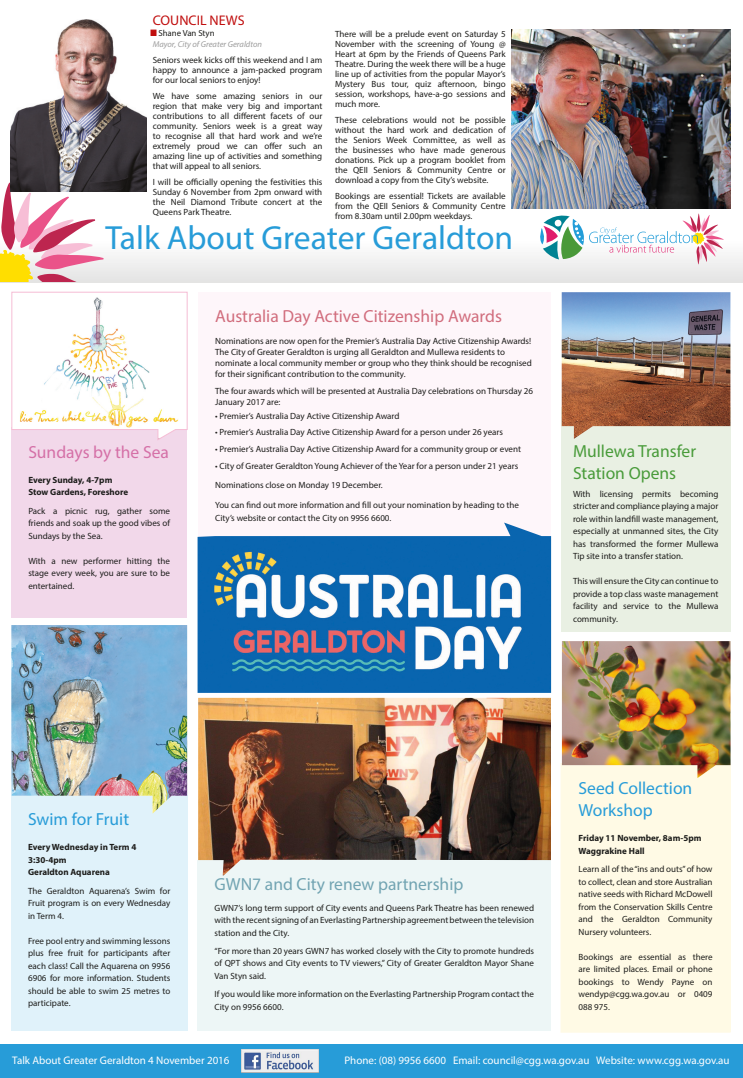
<style>
.page{position:relative;width:743px;height:1078px;background:#fff}
.page>*{position:absolute;margin:0;border:0;box-sizing:border-box;transform-origin:0 0}
.t1{font:33.6px "Myriad Pro";color:#279cd8}
.t2{font:17.5px "Myriad Pro";color:#d16d7d}
.t3{font:17.5px/22px "Myriad Pro";color:#279cd8}
.t4{font:17.5px "Myriad Pro";color:#72a4b2}
.t5{font:17.5px/22px "Myriad Pro";color:#499b3a}
.t6{font:17.5px "Myriad Pro";color:#d570a7}
.t7{font:14px "Myriad Pro";color:#c00e0e}
.copy{font:11px "Myriad Pro";color:#fff}
.Guardian_style_copy{font:9px/10px "Myriad Pro";color:#1d1d1b;text-align:justify}
.copy-2{font:9px/12.5px "Myriad Pro";color:#1d1d1b;text-align:justify}
.t8{font:700 9px/12.5px "Myriad Pro";color:#1d1d1b}
.t9{font:8.8px "Myriad Pro";color:#1d1d1b}
.t10{font:italic 8.5px "Myriad Pro";color:#9d9d9d}
</style>
<div class="page">
<div style="left:0;top:179px;width:743px;height:104px;background:linear-gradient(to bottom,#fff,#eee)"></div>
<div style="left:0;top:1044px;width:743px;height:33px;background:#279cd8"></div>
<svg style="left:538px;top:212px;width:185px;height:52px"></svg>
<svg style="left:0;top:182px;width:104px;height:100px"></svg>
<div style="left:561px;top:407px;width:169px;height:224px;background:#e9f0e3"></div>
<img style="left:11px;top:20px;width:135px;height:171px">
<div style="left:11px;top:795px;width:176px;height:235px;background:#e0f2fa"></div>
<div style="left:197px;top:859px;width:354px;height:171px;background:#edf6f6"></div>
<svg style="left:150px;top:30px;width:6px;height:6px"></svg>
<img style="left:198px;top:697px;width:353px;height:178px">
<div style="left:11px;top:427px;width:176px;height:190px;background:#f2d8ea"></div>
<svg style="left:11px;top:291px;width:177px;height:149px"></svg>
<div style="left:561px;top:763px;width:169px;height:268px;background:#fffae5"></div>
<div style="left:560px;top:763px;width:170px;height:269px;border:1px solid #fffae5"></div>
<img style="left:562px;top:641px;width:168px;height:137px">
<div style="left:198px;top:292px;width:353px;height:247px;background:#fef6fa"></div>
<img style="left:241px;top:1049px;width:77px;height:23px">
<img style="left:561px;top:292px;width:169px;height:147px">
<img style="left:197px;top:522px;width:354px;height:170px">
<img style="left:511px;top:30px;width:219px;height:178px">
<img style="left:11px;top:625px;width:176px;height:188px">
<p class="t7" style="left:153px;top:12px;width:93px">COUNCIL NEWS</p>
<p class="t9" style="left:158px;top:28px;width:58px">Shane Van Styn</p>
<p class="t10" style="left:153px;top:39px;width:111px">Mayor, City of Greater Geraldton</p>
<p class="Guardian_style_copy" style="left:153px;top:55px;width:171px">Seniors week kicks off this weekend and I am happy to announce a jam-packed program for our local seniors to enjoy!</p>
<p class="Guardian_style_copy" style="left:153px;top:91px;width:171px">We have some amazing seniors in our region that make very big and important contributions to all different facets of our community. Seniors week is a great way to recognise all that hard work and we’re extremely proud we can offer such an amazing line up of activities and something that will appeal to all seniors.</p>
<p class="Guardian_style_copy" style="left:153px;top:176px;width:171px">I will be officially opening the festivities this Sunday 6 November from 2pm onward with the Neil Diamond Tribute concert at the Queens Park Theatre.</p>
<p class="Guardian_style_copy" style="left:335px;top:29px;width:172px">There will be a prelude event on Saturday 5<br>November with the screening of Young @ Heart at 6pm by the Friends of Queens Park Theatre. During the week there will be a huge line up of activities from the popular Mayor’s Mystery Bus tour, quiz afternoon, bingo session, workshops, have-a-go sessions and much more.</p>
<p class="Guardian_style_copy" style="left:335px;top:115px;width:172px">These celebrations would not be possible without the hard work and dedication of the Seniors Week Committee, as well as the businesses who have made generous donations. Pick up a program booklet from the QEII Seniors &amp; Community Centre or download a copy from the City’s website.</p>
<p class="Guardian_style_copy" style="left:335px;top:190px;width:172px">Bookings are essential! Tickets are available from the QEII Seniors &amp; Community Centre from 8.30am until 2.00pm weekdays.</p>
<p class="t1" style="left:105px;top:217px;width:409px">Talk About Greater Geraldton</p>
<p class="t6" style="left:28px;top:441px;width:142px">Sundays by the Sea</p>
<p class="t8" style="left:28px;top:473px;width:101px">Every Sunday, 4-7pm<br>Stow Gardens, Foreshore</p>
<p class="copy-2" style="left:28px;top:504px;width:143px">Pack a picnic rug, gather some friends and soak up the good vibes of Sundays by the Sea.</p>
<p class="copy-2" style="left:28px;top:554px;width:143px">With a new performer hitting the stage every week, you are sure to be entertained.</p>
<p class="t2" style="left:215px;top:305px;width:288px">Australia Day Active Citizenship Awards</p>
<p class="Guardian_style_copy" style="left:215px;top:335px;width:318px;line-height:11px;text-align:left">Nominations are now open for the Premier’s Australia Day Active Citizenship Awards!<br>The City of Greater Geraldton is urging all Geraldton and Mullewa residents to nominate a local community member or group who they think should be recognised for their significant contribution to the community.</p>
<p class="Guardian_style_copy" style="left:215px;top:385px;width:319px;line-height:11px">The four awards which will be presented at Australia Day celebrations on Thursday 26<br>January 2017 are:</p>
<p class="Guardian_style_copy" style="left:215px;top:410px;width:186px">• Premier’s Australia Day Active Citizenship Award</p>
<p class="Guardian_style_copy" style="left:215px;top:427px;width:289px">• Premier’s Australia Day Active Citizenship Award for a person under 26 years</p>
<p class="Guardian_style_copy" style="left:215px;top:444px;width:307px">• Premier’s Australia Day Active Citizenship Award for a community group or event</p>
<p class="Guardian_style_copy" style="left:215px;top:460px;width:304px">• City of Greater Geraldton Young Achiever of the Year for a person under 21 years</p>
<p class="Guardian_style_copy" style="left:215px;top:480px;width:169px">Nominations close on Monday 19 December.</p>
<p class="Guardian_style_copy" style="left:215px;top:498px;width:305px;line-height:13px">You can find out more information and fill out your nomination by heading to the<br>City’s website or contact the City on 9956 6600.</p>
<p class="t5" style="left:573px;top:439px;width:125px">Mullewa Transfer<br>Station Opens</p>
<p class="copy-2" style="left:573px;top:487px;width:147px">With licensing permits becoming stricter and compliance playing a major role within landfill waste management, especially at unmanned sites, the City has transformed the former Mullewa Tip site into a transfer station.</p>
<p class="copy-2" style="left:573px;top:574px;width:147px">This will ensure the City can continue to provide a top class waste management facility and service to the Mullewa community.</p>
<p class="t3" style="left:28px;top:808px;width:103px">Swim for Fruit</p>
<p class="t8" style="left:28px;top:840px;width:110px">Every Wednesday in Term 4<br>3:30-4pm<br>Geraldton Aquarena</p>
<p class="copy-2" style="left:28px;top:884px;width:144px">The Geraldton Aquarena’s Swim for Fruit program is on every Wednesday in Term 4.</p>
<p class="copy-2" style="left:28px;top:934px;width:144px">Free pool entry and swimming lessons plus free fruit for participants after each class! Call the Aquarena on 9956<br>6906 for more information. Students should be able to swim 25 metres to participate.</p>
<p class="t4" style="left:214px;top:872px;width:250px">GWN7 and City renew partnership</p>
<p class="copy-2" style="left:214px;top:901px;width:321px">GWN7’s long term support of City events and Queens Park Theatre has been renewed with the recent signing of an Everlasting Partnership agreement between the television station and the City.</p>
<p class="copy-2" style="left:214px;top:944px;width:321px">“For more than 20 years GWN7 has worked closely with the City to promote hundreds of QPT shows and City events to TV viewers,” City of Greater Geraldton Mayor Shane Van Styn said.</p>
<p class="copy-2" style="left:214px;top:987px;width:321px">If you would like more information on the Everlasting Partnership Program contact the<br>City on 9956 6600.</p>
<p class="t3" style="left:578px;top:777px;width:115px">Seed Collection<br>Workshop</p>
<p class="t8" style="left:578px;top:831px;width:124px">Friday 11 November, 8am-5pm<br>Waggrakine Hall</p>
<p class="copy-2" style="left:578px;top:862px;width:135px">Learn all of the “ins and outs” of how to collect, clean and store Australian native seeds with Richard McDowell from the Conservation Skills Centre and the Geraldton Community Nursery volunteers.</p>
<p class="copy-2" style="left:578px;top:949px;width:135px">Bookings are essential as there are limited places. Email or phone bookings to Wendy Payne on wendyp@cgg.wa.gov.au or 0409<br>088 975.</p>
<p class="copy" style="left:12px;top:1053px;width:219px">Talk About Greater Geraldton 4 November 2016</p>
<p class="copy" style="left:344px;top:1053px;width:386px">Phone: (08) 9956 6600 Email: council@cgg.wa.gov.au Website: www.cgg.wa.gov.au</p>
</div>
